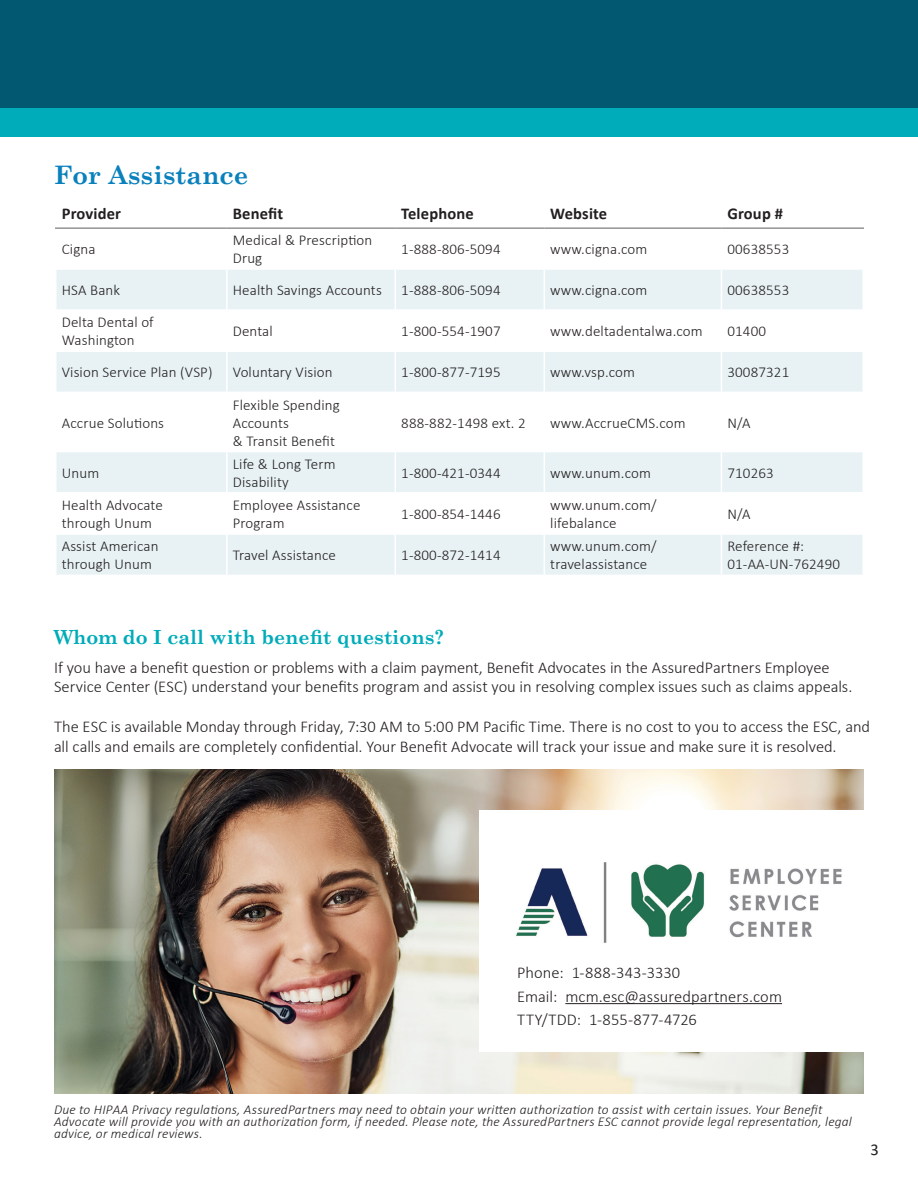
<style>
.page{position:relative;width:918px;height:1188px;background:#fff}
.page>*{position:absolute;margin:0;border:0;box-sizing:border-box;transform-origin:0 0}
.Headlines{font:700 25.5px "Century Schoolbook";color:#0a81bc}
.SubHead{font:700 19.5px "Century Schoolbook";color:#00acba}
.t1{font:300 16.5px/19.8px "Calibri";letter-spacing:-.005em;color:#231f20}
.Table_Text_Headers{font:700 16.5px "Calibri";letter-spacing:.01em;color:#231f20}
.t2{font:16.5px "Calibri";color:#231f20}
.Table_Text{font:300 15px/18px "Calibri";letter-spacing:.01em;color:#231f20}
.t3{font:italic 300 13.5px/12px "Calibri";letter-spacing:.015em;color:#231f20}
</style>
<div class="page">
<div style="left:0;top:0;width:918px;height:108px;background:#025870"></div>
<div style="left:0;top:108px;width:918px;height:28px;background:#00acba"></div>
<svg style="left:56px;top:227px;width:807px;height:1px"></svg>
<svg style="left:57px;top:270px;width:805px;height:305px;fill:#e8f2f4"></svg>
<hr style="left:55px;top:492px;width:172px;height:2px;background:#fff">
<hr style="left:395px;top:492px;width:149px;height:2px;background:#fff">
<hr style="left:55px;top:533px;width:172px;height:2px;background:#fff">
<hr style="left:395px;top:533px;width:149px;height:2px;background:#fff">
<hr style="left:55px;top:309px;width:172px;height:2px;background:#fff">
<hr style="left:226px;top:270px;width:2px;height:39px;background:#fff">
<hr style="left:227px;top:309px;width:168px;height:2px;background:#fff">
<hr style="left:226px;top:311px;width:2px;height:40px;background:#fff">
<hr style="left:395px;top:270px;width:1px;height:39px;background:#fff">
<hr style="left:395px;top:309px;width:149px;height:2px;background:#fff">
<hr style="left:395px;top:311px;width:1px;height:40px;background:#fff">
<hr style="left:544px;top:270px;width:1px;height:39px;background:#fff">
<hr style="left:544px;top:309px;width:177px;height:2px;background:#fff">
<hr style="left:544px;top:311px;width:1px;height:40px;background:#fff">
<hr style="left:721px;top:270px;width:1px;height:39px;background:#fff">
<hr style="left:721px;top:309px;width:143px;height:2px;background:#fff">
<hr style="left:721px;top:311px;width:1px;height:40px;background:#fff">
<hr style="left:226px;top:352px;width:2px;height:40px;background:#fff">
<hr style="left:226px;top:393px;width:2px;height:58px;background:#fff">
<hr style="left:395px;top:352px;width:1px;height:40px;background:#fff">
<hr style="left:395px;top:393px;width:1px;height:58px;background:#fff">
<hr style="left:544px;top:352px;width:1px;height:40px;background:#fff">
<hr style="left:544px;top:393px;width:1px;height:58px;background:#fff">
<hr style="left:721px;top:352px;width:1px;height:40px;background:#fff">
<hr style="left:721px;top:393px;width:1px;height:58px;background:#fff">
<hr style="left:55px;top:451px;width:172px;height:1px;background:#fff">
<hr style="left:395px;top:451px;width:149px;height:1px;background:#fff">
<hr style="left:544px;top:451px;width:177px;height:1px;background:#fff">
<hr style="left:544px;top:452px;width:1px;height:40px;background:#fff">
<hr style="left:544px;top:494px;width:1px;height:39px;background:#fff">
<hr style="left:544px;top:535px;width:1px;height:40px;background:#fff">
<hr style="left:544px;top:492px;width:177px;height:2px;background:#fff">
<hr style="left:544px;top:533px;width:177px;height:2px;background:#fff">
<hr style="left:721px;top:451px;width:143px;height:1px;background:#fff">
<hr style="left:721px;top:452px;width:1px;height:40px;background:#fff">
<hr style="left:721px;top:494px;width:1px;height:39px;background:#fff">
<hr style="left:721px;top:535px;width:1px;height:40px;background:#fff">
<hr style="left:721px;top:492px;width:143px;height:2px;background:#fff">
<hr style="left:721px;top:533px;width:143px;height:2px;background:#fff">
<hr style="left:227px;top:451px;width:168px;height:1px;background:#fff">
<hr style="left:226px;top:452px;width:2px;height:40px;background:#fff">
<hr style="left:395px;top:452px;width:1px;height:40px;background:#fff">
<hr style="left:226px;top:494px;width:2px;height:39px;background:#fff">
<hr style="left:395px;top:494px;width:1px;height:39px;background:#fff">
<hr style="left:226px;top:535px;width:2px;height:40px;background:#fff">
<hr style="left:395px;top:535px;width:1px;height:40px;background:#fff">
<hr style="left:227px;top:492px;width:168px;height:2px;background:#fff">
<hr style="left:227px;top:533px;width:168px;height:2px;background:#fff">
<hr style="left:55px;top:351px;width:172px;height:1px;background:#fff">
<hr style="left:55px;top:392px;width:172px;height:1px;background:#fff">
<hr style="left:227px;top:351px;width:168px;height:1px;background:#fff">
<hr style="left:227px;top:392px;width:168px;height:1px;background:#fff">
<hr style="left:395px;top:351px;width:149px;height:1px;background:#fff">
<hr style="left:395px;top:392px;width:149px;height:1px;background:#fff">
<hr style="left:544px;top:351px;width:177px;height:1px;background:#fff">
<hr style="left:544px;top:392px;width:177px;height:1px;background:#fff">
<hr style="left:721px;top:351px;width:143px;height:1px;background:#fff">
<hr style="left:721px;top:392px;width:143px;height:1px;background:#fff">
<hr style="left:55px;top:228px;width:172px;height:1px;background:#5f5f5f">
<hr style="left:227px;top:228px;width:168px;height:1px;background:#5f5f5f">
<hr style="left:395px;top:228px;width:149px;height:1px;background:#5f5f5f">
<hr style="left:544px;top:228px;width:177px;height:1px;background:#5f5f5f">
<hr style="left:721px;top:228px;width:143px;height:1px;background:#5f5f5f">
<img style="left:54px;top:770px;width:810px;height:324px">
<div style="left:480px;top:810px;width:396px;height:242px;background:#fff"></div>
<hr style="left:565px;top:1003px;width:217px;height:1px;background:#231f20">
<img style="left:516px;top:862px;width:326px;height:81px">
<p class="Headlines" style="left:54px;top:155px;width:196px">For Assistance</p>
<p class="Table_Text_Headers" style="left:62px;top:202px;width:61px">Provider</p>
<p class="Table_Text_Headers" style="left:233px;top:202px;width:52px">Benefit</p>
<p class="Table_Text_Headers" style="left:401px;top:202px;width:74px">Telephone</p>
<p class="Table_Text_Headers" style="left:550px;top:202px;width:58px">Website</p>
<p class="Table_Text_Headers" style="left:727px;top:202px;width:57px">Group #</p>
<p class="Table_Text" style="left:62px;top:240px;width:35px">Cigna</p>
<p class="Table_Text" style="left:233px;top:231px;width:141px">Medical &amp; Prescription<br>Drug</p>
<p class="Table_Text" style="left:401px;top:240px;width:101px">1-888-806-5094</p>
<p class="Table_Text" style="left:550px;top:240px;width:99px">www.cigna.com</p>
<p class="Table_Text" style="left:727px;top:240px;width:63px">00638553</p>
<p class="Table_Text" style="left:62px;top:281px;width:60px">HSA Bank</p>
<p class="Table_Text" style="left:233px;top:281px;width:151px">Health Savings Accounts</p>
<p class="Table_Text" style="left:401px;top:281px;width:101px">1-888-806-5094</p>
<p class="Table_Text" style="left:550px;top:281px;width:99px">www.cigna.com</p>
<p class="Table_Text" style="left:727px;top:281px;width:63px">00638553</p>
<p class="Table_Text" style="left:62px;top:313px;width:94px">Delta Dental of<br>Washington</p>
<p class="Table_Text" style="left:233px;top:322px;width:42px">Dental</p>
<p class="Table_Text" style="left:401px;top:322px;width:101px">1-800-554-1907</p>
<p class="Table_Text" style="left:550px;top:322px;width:154px">www.deltadentalwa.com</p>
<p class="Table_Text" style="left:727px;top:322px;width:40px">01400</p>
<p class="Table_Text" style="left:62px;top:363px;width:152px">Vision Service Plan (VSP)</p>
<p class="Table_Text" style="left:233px;top:363px;width:101px">Voluntary Vision</p>
<p class="Table_Text" style="left:401px;top:363px;width:101px">1-800-877-7195</p>
<p class="Table_Text" style="left:550px;top:363px;width:86px">www.vsp.com</p>
<p class="Table_Text" style="left:727px;top:363px;width:63px">30087321</p>
<p class="Table_Text" style="left:62px;top:413px;width:104px">Accrue Solutions</p>
<p class="Table_Text" style="left:233px;top:395px;width:109px">Flexible Spending<br>Accounts</p>
<p class="Table_Text" style="left:233px;top:431px;width:104px">&amp; Transit Benefit</p>
<p class="Table_Text" style="left:401px;top:413px;width:126px">888-882-1498 ext. 2</p>
<p class="Table_Text" style="left:550px;top:413px;width:137px">www.AccrueCMS.com</p>
<p class="Table_Text" style="left:727px;top:413px;width:25px">N/A</p>
<p class="Table_Text" style="left:62px;top:464px;width:39px">Unum</p>
<p class="Table_Text" style="left:233px;top:455px;width:104px">Life &amp; Long Term<br>Disability</p>
<p class="Table_Text" style="left:401px;top:464px;width:101px">1-800-421-0344</p>
<p class="Table_Text" style="left:550px;top:464px;width:102px">www.unum.com</p>
<p class="Table_Text" style="left:727px;top:464px;width:48px">710263</p>
<p class="Table_Text" style="left:62px;top:496px;width:103px">Health Advocate</p>
<p class="Table_Text" style="left:62px;top:514px;width:92px">through Unum</p>
<p class="Table_Text" style="left:401px;top:505px;width:101px">1-800-854-1446</p>
<p class="Table_Text" style="left:550px;top:496px;width:108px">www.unum.com/ lifebalance</p>
<p class="Table_Text" style="left:727px;top:505px;width:25px">N/A</p>
<p class="Table_Text" style="left:233px;top:496px;width:129px">Employee Assistance</p>
<p class="Table_Text" style="left:233px;top:514px;width:53px">Program</p>
<p class="Table_Text" style="left:62px;top:537px;width:98px">Assist American</p>
<p class="Table_Text" style="left:62px;top:555px;width:92px">through Unum</p>
<p class="Table_Text" style="left:233px;top:546px;width:105px">Travel Assistance</p>
<p class="Table_Text" style="left:401px;top:546px;width:101px">1-800-872-1414</p>
<p class="Table_Text" style="left:550px;top:537px;width:108px">www.unum.com/ travelassistance</p>
<p class="Table_Text" style="left:727px;top:537px;width:78px">Reference #:</p>
<p class="Table_Text" style="left:727px;top:555px;width:114px">01-AA-UN-762490</p>
<p class="SubHead" style="left:54px;top:622px;width:392px">Whom do I call with benefit questions?</p>
<p class="t1" style="left:54px;top:657px;width:800px">If you have a benefit question or problems with a claim payment, Benefit Advocates in the AssuredPartners Employee<br>Service Center (ESC) understand your benefits program and assist you in resolving complex issues such as claims appeals.</p>
<p class="t1" style="left:54px;top:716px;width:818px">The ESC is available Monday through Friday, 7:30 AM to 5:00 PM Pacific Time. There is no cost to you to access the ESC, and all calls and emails are completely confidential. Your Benefit Advocate will track your issue and make sure it is resolved.</p>
<p class="t1" style="left:517px;top:963px;width:165px">Phone: 1-888-343-3330</p>
<p class="t1" style="left:517px;top:986px;width:267px">Email: mcm.esc@assuredpartners.com</p>
<p class="t1" style="left:517px;top:1009px;width:181px">TTY/TDD: 1-855-877-4726</p>
<p class="t3" style="left:54px;top:1104px;width:799px">Due to HIPAA Privacy regulations, AssuredPartners may need to obtain your written authorization to assist with certain issues. Your Benefit<br>Advocate will provide you with an authorization form, if needed. Please note, the AssuredPartners ESC cannot provide legal representation, legal advice, or medical reviews.</p>
<p class="t2" style="left:870px;top:1138px;width:10px">3</p>
</div>
